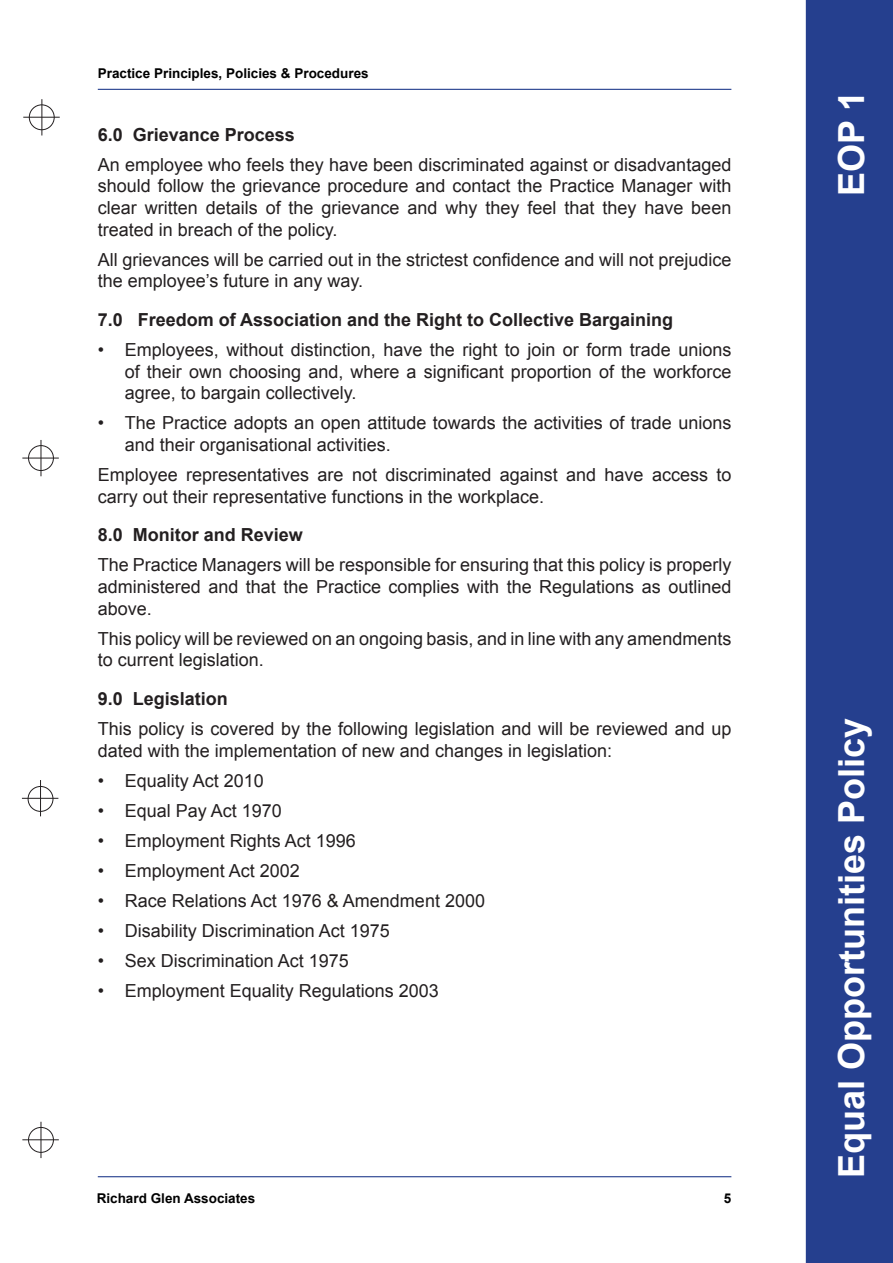
<style>
.page{position:relative;width:893px;height:1263px;background:#fff}
.page>*{position:absolute;margin:0;border:0;box-sizing:border-box;transform-origin:0 0}
.t1{font:700 36px "Arial";color:#fff}
.t2{font:18px/21.6px "Arial";color:#231f20}
.t3{font:700 18px "Arial";color:#231f20}
.t4{font:700 13.5px "Arial";color:#000}
</style>
<div class="page">
<hr style="left:98px;top:89px;width:633px;height:1px;background:#253f8e">
<hr style="left:98px;top:1176px;width:633px;height:1px;background:#253f8e">
<div style="left:29px;top:105px;width:25px;height:25px;border:1px solid #231f20;border-radius:50%"></div>
<hr style="left:23px;top:117px;width:37px;height:1px;background:#231f20">
<hr style="left:42px;top:99px;width:1px;height:36px;background:#231f20">
<div style="left:28px;top:445px;width:26px;height:26px;border:1px solid #231f20;border-radius:50%"></div>
<hr style="left:22px;top:458px;width:37px;height:1px;background:#231f20">
<hr style="left:41px;top:440px;width:1px;height:36px;background:#231f20">
<div style="left:28px;top:786px;width:25px;height:25px;border:1px solid #231f20;border-radius:50%"></div>
<div style="left:28px;top:1127px;width:26px;height:25px;border:1px solid #231f20;border-radius:50%"></div>
<hr style="left:22px;top:798px;width:36px;height:1px;background:#231f20">
<hr style="left:40px;top:780px;width:1px;height:36px;background:#231f20">
<hr style="left:22px;top:1139px;width:37px;height:1px;background:#231f20">
<hr style="left:41px;top:1122px;width:1px;height:36px;background:#231f20">
<div style="left:806px;top:0;width:87px;height:1263px;background:#253f8e"></div>
<p class="t4" style="left:98px;top:64px;width:272px">Practice Principles, Policies &amp; Procedures</p>
<p class="t3" style="left:98px;top:122px;width:199px">6.0 Grievance Process</p>
<p class="t2" style="left:98px;top:154px;width:635px;text-align:justify">An employee who feels they have been discriminated against or disadvantaged should follow the grievance procedure and contact the Practice Manager with clear written details of the grievance and why they feel that they have been treated in breach of the policy.</p>
<p class="t2" style="left:98px;top:249px;width:635px">All grievances will be carried out in the strictest confidence and will not prejudice the employee’s future in any way.</p>
<p class="t3" style="left:98px;top:308px;width:577px">7.0 Freedom of Association and the Right to Collective Bargaining</p>
<p class="t2" style="left:125px;top:339px;width:608px;text-align:justify;text-indent:-27px">• Employees, without distinction, have the right to join or form trade unions of their own choosing and, where a significant proportion of the workforce agree, to bargain collectively.</p>
<p class="t2" style="left:125px;top:412px;width:608px;text-indent:-27px">• The Practice adopts an open attitude towards the activities of trade unions and their organisational activities.</p>
<p class="t2" style="left:98px;top:464px;width:635px">Employee representatives are not discriminated against and have access to carry out their representative functions in the workplace.</p>
<p class="t3" style="left:98px;top:523px;width:207px">8.0 Monitor and Review</p>
<p class="t2" style="left:98px;top:554px;width:635px;text-align:justify">The Practice Managers will be responsible for ensuring that this policy is properly administered and that the Practice complies with the Regulations as outlined above.</p>
<p class="t2" style="left:98px;top:628px;width:635px">This policy will be reviewed on an ongoing basis, and in line with any amendments to current legislation.</p>
<p class="t3" style="left:98px;top:687px;width:132px">9.0 Legislation</p>
<p class="t2" style="left:98px;top:718px;width:635px">This policy is covered by the following legislation and will be reviewed and up dated with the implementation of new and changes in legislation:</p>
<p class="t2" style="left:98px;top:770px;width:168px">• Equality Act 2010</p>
<p class="t2" style="left:98px;top:800px;width:186px">• Equal Pay Act 1970</p>
<p class="t2" style="left:98px;top:830px;width:260px">• Employment Rights Act 1996</p>
<p class="t2" style="left:98px;top:860px;width:204px">• Employment Act 2002</p>
<p class="t2" style="left:98px;top:890px;width:389px">• Race Relations Act 1976 &amp; Amendment 2000</p>
<p class="t2" style="left:98px;top:920px;width:294px">• Disability Discrimination Act 1975</p>
<p class="t2" style="left:98px;top:950px;width:253px">• Sex Discrimination Act 1975</p>
<p class="t2" style="left:98px;top:980px;width:343px">• Employment Equality Regulations 2003</p>
<p class="t4" style="left:97px;top:1189px;width:160px">Richard Glen Associates</p>
<p class="t4" style="left:724px;top:1189px;width:9px">5</p>
<p class="t1" style="left:828px;top:196px;width:107px;rotate:-90deg">EOP 1</p>
<p class="t1" style="left:828px;top:1178px;width:462px;rotate:-90deg">Equal Opportunities Policy</p>
</div>
